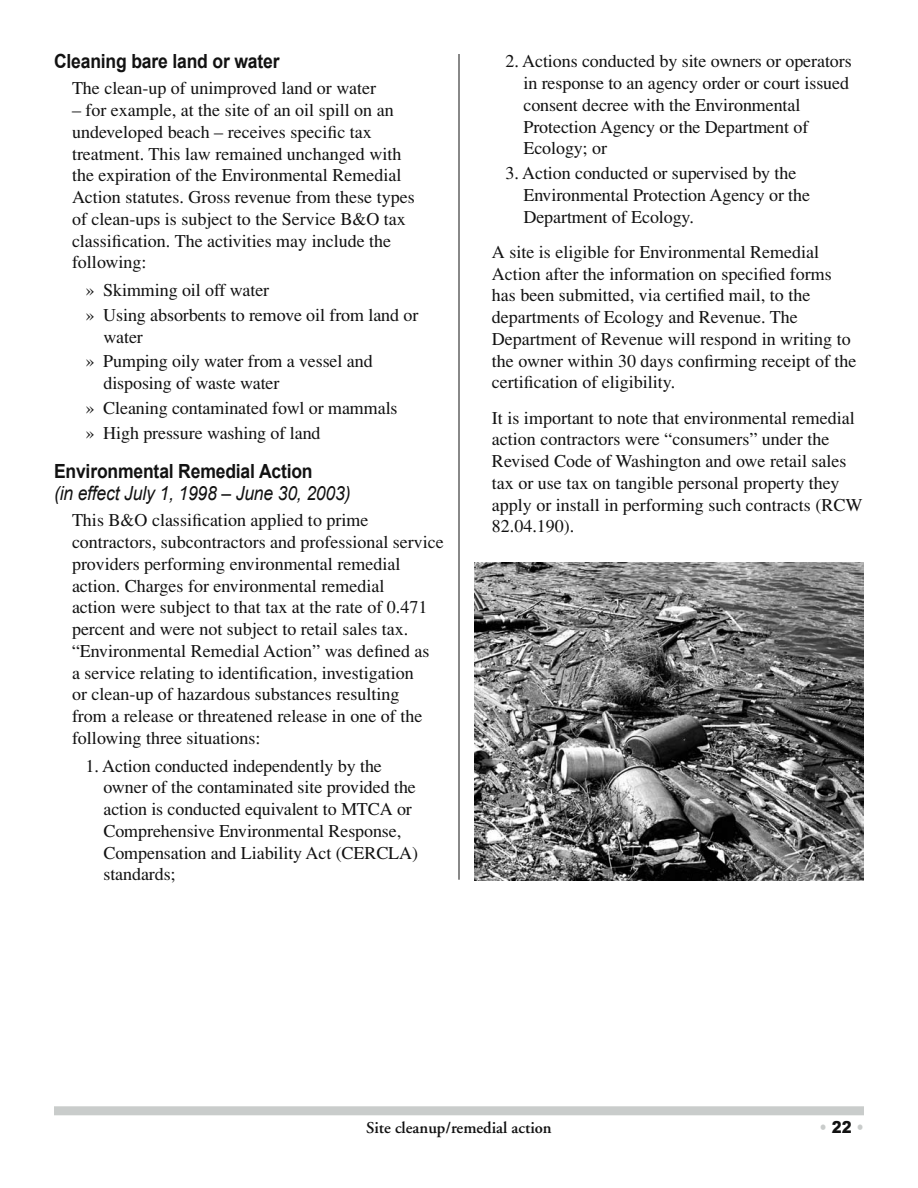
<style>
.page{position:relative;width:918px;height:1188px;background:#fff}
.page>*{position:absolute;margin:0;border:0;box-sizing:border-box;transform-origin:0 0}
.t1{font:700 19.5px "Arial";letter-spacing:-.01em;color:#121212;scale:.9 1}
.t2{font:italic 19.5px "Arial";letter-spacing:-.01em;color:#121212;scale:.9 1}
.t3{font:18px/21.8px "Times";color:#121212}
.t4{font:600 16.5px "Adobe Garamond";color:#121212}
.t5{font:900 16.5px "Arial";color:#c9cccb;scale:.9 1}
.s1{color:#121212}
</style>
<div class="page">
<hr style="left:459px;top:54px;width:1px;height:826px;background:#121212">
<img style="left:474px;top:562px;width:390px;height:318px">
<div style="left:54px;top:1106px;width:810px;height:9px;background:#c9cccb"></div>
<p class="t1" style="left:54px;top:50px;width:252px">Cleaning bare land or water</p>
<p class="t3" style="left:72px;top:78px;width:306px">The clean-up of unimproved land or water</p>
<p class="t3" style="left:72px;top:99px;width:344px">– for example, at the site of an oil spill on an undeveloped beach – receives specific tax treatment. This law remained unchanged with the expiration of the Environmental Remedial Action statutes. Gross revenue from these types of clean-ups is subject to the Service B&amp;O tax classification. The activities may include the following:</p>
<p class="t3" style="left:86px;top:278px;width:334px;line-height:24.8px">» Skimming oil off water<br>» Using absorbents to remove oil from land or</p>
<p class="t3" style="left:86px;top:324px;width:289px;line-height:24.8px;text-indent:18px">water<br>» Pumping oily water from a vessel and</p>
<p class="t3" style="left:86px;top:371px;width:314px;line-height:24.8px;text-indent:18px">disposing of waste water<br>» Cleaning contaminated fowl or mammals » High pressure washing of land</p>
<p class="t1" style="left:54px;top:460px;width:289px">Environmental Remedial Action</p>
<p class="t2" style="left:54px;top:482px;width:331px">(in effect July 1, 1998 – June 30, 2003)</p>
<p class="t3" style="left:72px;top:510px;width:373px">This B&amp;O classification applied to prime contractors, subcontractors and professional service providers performing environmental remedial action. Charges for environmental remedial<br>action were subject to that tax at the rate of 0.471 percent and were not subject to retail sales tax. “Environmental Remedial Action” was defined as<br>a service relating to identification, investigation<br>or clean-up of hazardous substances resulting<br>from a release or threatened release in one of the following three situations:</p>
<p class="t3" style="left:104px;top:755px;width:316px;text-indent:-18px">1. Action conducted independently by the owner of the contaminated site provided the action is conducted equivalent to MTCA or Comprehensive Environmental Response, Compensation and Liability Act (CERCLA) standards;</p>
<p class="t3" style="left:523px;top:50px;width:330px;text-indent:-18px">2. Actions conducted by site owners or operators in response to an agency order or court issued consent decree with the Environmental Protection Agency or the Department of Ecology; or</p>
<p class="t3" style="left:523px;top:162px;width:288px;text-indent:-18px">3. Action conducted or supervised by the<br>Environmental Protection Agency or the<br>Department of Ecology.</p>
<p class="t3" style="left:492px;top:241px;width:366px">A site is eligible for Environmental Remedial Action after the information on specified forms has been submitted, via certified mail, to the departments of Ecology and Revenue. The Department of Revenue will respond in writing to the owner within 30 days confirming receipt of the certification of eligibility.</p>
<p class="t3" style="left:492px;top:407px;width:372px">It is important to note that environmental remedial action contractors were “consumers” under the Revised Code of Washington and owe retail sales tax or use tax on tangible personal property they apply or install in performing such contracts (RCW 82.04.190).</p>
<p class="t4" style="left:366px;top:1119px;width:187px">Site cleanup/remedial action</p>
<p class="t5" style="left:819px;top:1118px;width:51px">• <span class="s1">22</span> •</p>
</div>
